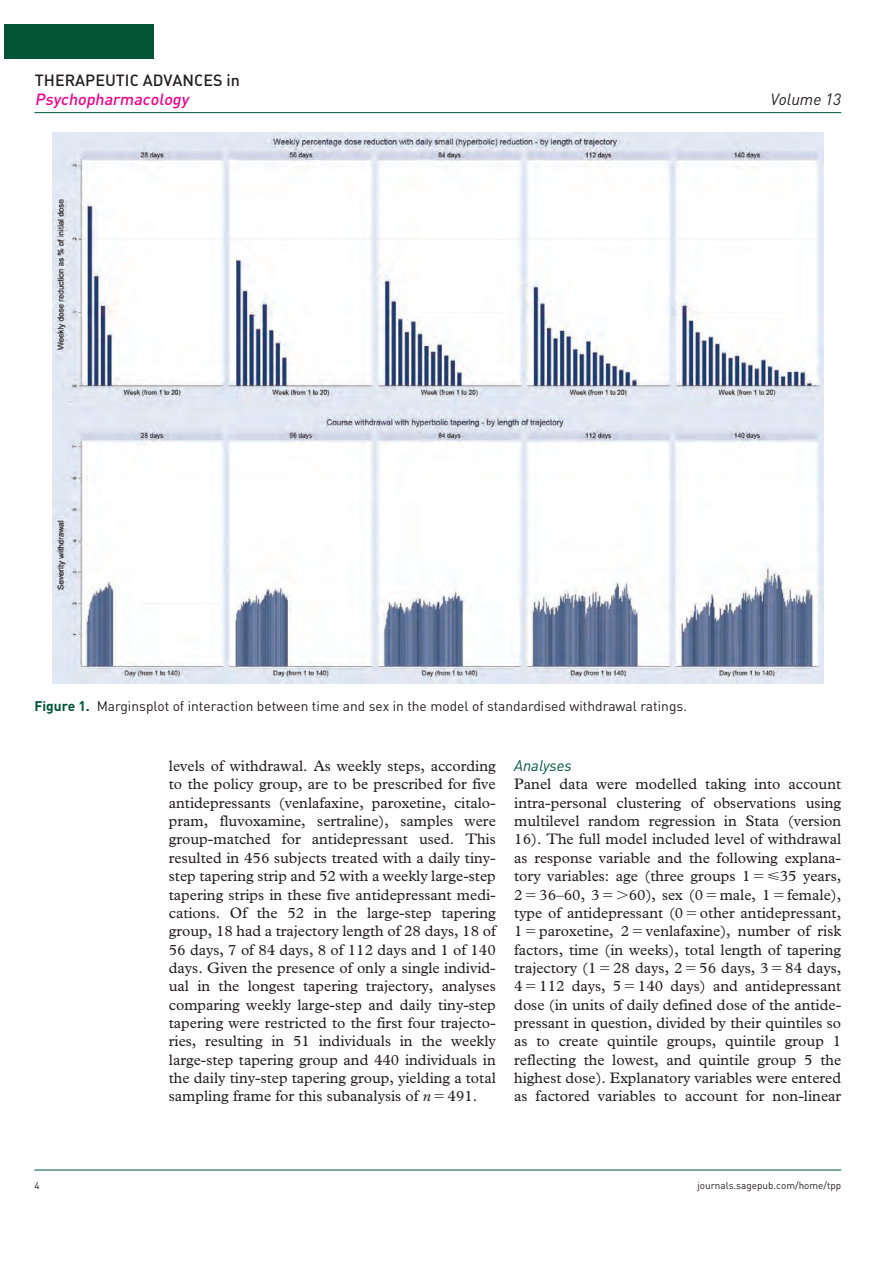
<style>
.page{position:relative;width:893px;height:1263px;background:#fff}
.page>*{position:absolute;margin:0;border:0;box-sizing:border-box;transform-origin:0 0}
.t1{font:16.05px "DIN Medium Alternate";color:#231f20}
.t2{font:italic 16.05px "DIN Medium Alternate";color:#ed028c}
.t3{font:italic 16.05px "DIN";color:#231f20}
.t4{font:15.3px/18.3px "Plantin Std";color:#231f20;text-align:justify}
.t5{font:italic 15.3px "DIN";color:#015436}
.t6{font:13.8px "DIN";color:#231f20}
.t7{font:9.9px "DIN";color:#231f20}
.s1{font-weight:700;color:#015436}
.s2{font-style:italic}
</style>
<div class="page">
<hr style="left:34px;top:112px;width:807px;height:1px;background:#015436">
<hr style="left:34px;top:1170px;width:807px;height:1px;background:#015436">
<div style="left:4px;top:24px;width:150px;height:35px;background:#015436"></div>
<img style="left:52px;top:132px;width:771px;height:551px">
<p class="t1" style="left:35px;top:71px;width:206px">THERAPEUTIC ADVANCES in</p>
<p class="t2" style="left:35px;top:90px;width:155px">Psychopharmacology</p>
<p class="t3" style="left:770px;top:93px;width:72px">Volume 13</p>
<p class="t6" style="left:34px;top:702px;width:654px"><span class="s1">Figure 1.</span> Marginsplot of interaction between time and sex in the model of standardised withdrawal ratings.</p>
<p class="t4" style="left:169px;top:758px;width:328px">levels of withdrawal. As weekly steps, according to the policy group, are to be prescribed for five antidepressants (venlafaxine, paroxetine, citalo&shy;pram, fluvoxamine, sertraline), samples were group-matched for antidepressant used. This resulted in 456 subjects treated with a daily tiny&shy;step tapering strip and 52 with a weekly large-step tapering strips in these five antidepressant medi&shy;cations. Of the 52 in the large-step tapering group, 18 had a trajectory length of 28 days, 18 of 56 days, 7 of 84 days, 8 of 112 days and 1 of 140 days. Given the presence of only a single individ&shy;ual in the longest tapering trajectory, analyses comparing weekly large-step and daily tiny-step tapering were restricted to the first four trajecto&shy;ries, resulting in 51 individuals in the weekly large-step tapering group and 440 individuals in the daily tiny-step tapering group, yielding a total sampling frame for this subanalysis of <span class="s2">n</span> 491.</p>
<p class="t5" style="left:514px;top:760px;width:59px">Analyses</p>
<p class="t4" style="left:514px;top:776px;width:328px">Panel data were modelled taking into account intra-personal clustering of observations using multilevel random regression in Stata (version 16). The full model included level of withdrawal as response variable and the following explana&shy;tory variables: age (three groups 1 ⩽35 years, 2 36–60, 3</p>
<p class="t4" style="left:514px;top:886px;width:328px;text-indent:115px">60), sex (0 male, 1 female), type of antidepressant (0 other antidepressant, 1 paroxetine, 2 venlafaxine), number of risk factors, time (in weeks), total length of tapering trajectory (1 28 days, 2 56 days, 3 84 days, 4 112 days, 5 140 days) and antidepressant dose (in units of daily defined dose of the antide&shy;pressant in question, divided by their quintiles so as to create quintile groups, quintile group 1 reflecting the lowest, and quintile group 5 the highest dose). Explanatory variables were entered as factored variables to account for non-linear</p>
<p class="t7" style="left:34px;top:1182px;width:7px">4</p>
<p class="t7" style="left:697px;top:1182px;width:145px">journals.sagepub.com/home/tpp</p>
</div>
